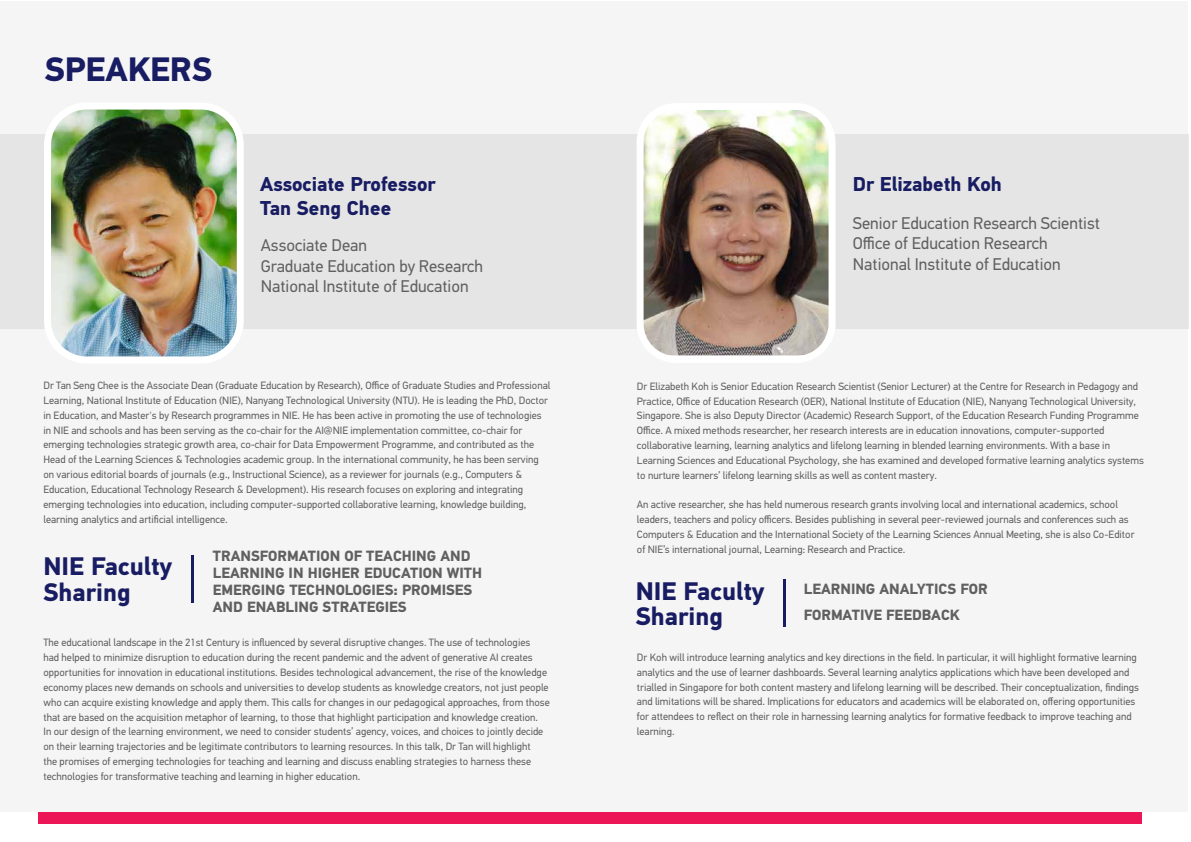
<style>
.page{position:relative;width:1191px;height:842px;background:#fff}
.page>*{position:absolute;margin:0;border:0;box-sizing:border-box;transform-origin:0 0}
.t1{font:700 33.9px "PF Din Text Universal";color:#181c62}
.t2{font:700 25.4px/25.4px "PF Din Text Universal";color:#181c62}
.t3{font:700 20.1px/24.1px "PF Din Text Universal";color:#181c62}
.t4{font:16.9px/20.3px "PF Din Text Universal";color:#606060}
.t5{font:700 14.8px/17px "PF Din Text Universal";color:#606060}
.t6{font:10.6px/14.8px "PF Din Text Universal";color:#606060}
</style>
<div class="page">
<div style="left:1px;top:2px;width:1187px;height:810px;background:#f5f5f5"></div>
<div style="left:1px;top:135px;width:1188px;height:194px;background:#e5e5e5"></div>
<div style="left:38px;top:812px;width:1103px;height:12px;background:#ec1556"></div>
<img style="left:52px;top:111px;width:184px;height:244px">
<div style="left:44px;top:103px;width:200px;height:260px;border:7px solid #fff;border-radius:39px"></div>
<img style="left:644px;top:111px;width:183px;height:244px">
<div style="left:636px;top:103px;width:199px;height:260px;border:7px solid #fff;border-radius:36px"></div>
<hr style="left:783px;top:579px;width:2px;height:47px;background:#181c62">
<hr style="left:191px;top:555px;width:2px;height:47px;background:#181c62">
<h1 class="t1" style="left:45px;top:47px;width:169px">SPEAKERS</h1>
<h3 class="t3" style="left:260px;top:173px;width:177px">Associate Professor<br>Tan Seng Chee</h3>
<h3 class="t3" style="left:853px;top:173px;width:150px">Dr Elizabeth Koh</h3>
<h3 class="t4" style="left:853px;top:214px;width:249px">Senior Education Research Scientist<br>Office of Education Research<br>National Institute of Education</h3>
<h3 class="t4" style="left:261px;top:236px;width:224px">Associate Dean<br>Graduate Education by Research<br>National Institute of Education</h3>
<p class="t6" style="left:43px;top:379px;width:508px">Dr Tan Seng Chee is the Associate Dean (Graduate Education by Research), Office of Graduate Studies and Professional Learning, National Institute of Education (NIE), Nanyang Technological University (NTU). He is leading the PhD, Doctor in Education, and Master's by Research programmes in NIE. He has been active in promoting the use of technologies in NIE and schools and has been serving as the co-chair for the AI@NIE implementation committee, co-chair for emerging technologies strategic growth area, co-chair for Data Empowerment Programme, and contributed as the Head of the Learning Sciences &amp; Technologies academic group. In the international community, he has been serving on various editorial boards of journals (e.g., Instructional Science), as a reviewer for journals (e.g., Computers &amp; Education, Educational Technology Research &amp; Development). His research focuses on exploring and integrating emerging technologies into education, including computer-supported collaborative learning, knowledge building, learning analytics and artificial intelligence.</p>
<h2 class="t2" style="left:43px;top:556px;width:130px">NIE Faculty<br>Sharing</h2>
<h3 class="t5" style="left:213px;top:548px;width:271px">TRANSFORMATION OF TEACHING AND<br>LEARNING IN HIGHER EDUCATION WITH<br>EMERGING TECHNOLOGIES: PROMISES<br>AND ENABLING STRATEGIES</h3>
<p class="t6" style="left:43px;top:636px;width:508px">The educational landscape in the 21st Century is influenced by several disruptive changes. The use of technologies<br>had helped to minimize disruption to education during the recent pandemic and the advent of generative AI creates opportunities for innovation in educational institutions. Besides technological advancement, the rise of the knowledge economy places new demands on schools and universities to develop students as knowledge creators, not just people who can acquire existing knowledge and apply them. This calls for changes in our pedagogical approaches, from those that are based on the acquisition metaphor of learning, to those that highlight participation and knowledge creation.<br>In our design of the learning environment, we need to consider students’ agency, voices, and choices to jointly decide on their learning trajectories and be legitimate contributors to learning resources. In this talk, Dr Tan will highlight<br>the promises of emerging technologies for teaching and learning and discuss enabling strategies to harness these technologies for transformative teaching and learning in higher education.</p>
<p class="t6" style="left:637px;top:379px;width:508px">Dr Elizabeth Koh is Senior Education Research Scientist (Senior Lecturer) at the Centre for Research in Pedagogy and Practice, Office of Education Research (OER), National Institute of Education (NIE), Nanyang Technological University, Singapore. She is also Deputy Director (Academic) Research Support, of the Education Research Funding Programme Office. A mixed methods researcher, her research interests are in education innovations, computer-supported collaborative learning, learning analytics and lifelong learning in blended learning environments. With a base in Learning Sciences and Educational Psychology, she has examined and developed formative learning analytics systems to nurture learners’ lifelong learning skills as well as content mastery.</p>
<p class="t6" style="left:637px;top:498px;width:499px">An active researcher, she has held numerous research grants involving local and international academics, school leaders, teachers and policy officers. Besides publishing in several peer-reviewed journals and conferences such as Computers &amp; Education and the International Society of the Learning Sciences Annual Meeting, she is also Co-Editor of NIE’s international journal, Learning: Research and Practice.</p>
<h2 class="t2" style="left:636px;top:580px;width:130px">NIE Faculty<br>Sharing</h2>
<h3 class="t5" style="left:803px;top:577px;width:186px;line-height:25.4px">LEARNING ANALYTICS FOR<br>FORMATIVE FEEDBACK</h3>
<p class="t6" style="left:637px;top:650px;width:503px">Dr Koh will introduce learning analytics and key directions in the field. In particular, it will highlight formative learning analytics and the use of learner dashboards. Several learning analytics applications which have been developed and trialled in Singapore for both content mastery and lifelong learning will be described. Their conceptualization, findings and limitations will be shared. Implications for educators and academics will be elaborated on, offering opportunities for attendees to reflect on their role in harnessing learning analytics for formative feedback to improve teaching and learning.</p>
</div>
